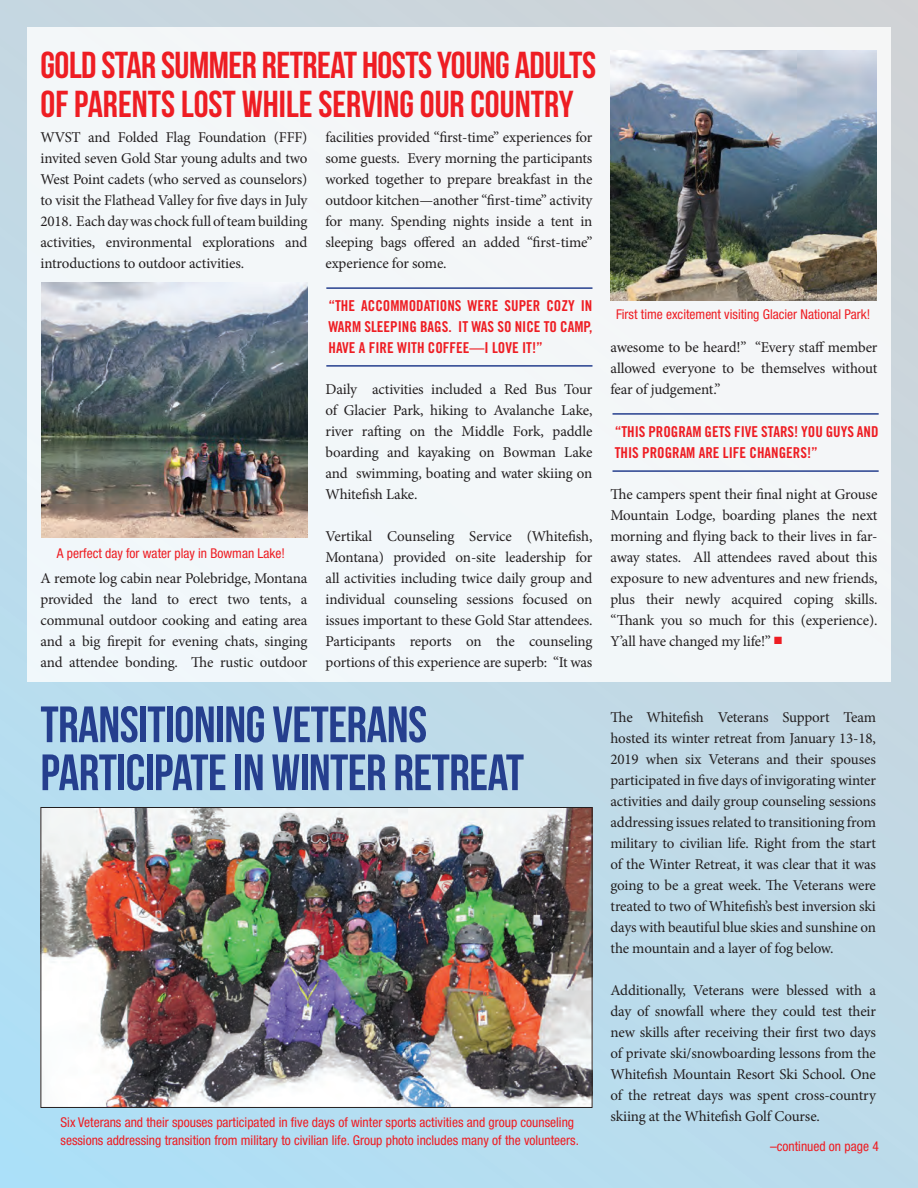
<style>
.page{position:relative;width:918px;height:1188px;background:#fff}
.page>*{position:absolute;margin:0;border:0;box-sizing:border-box;transform-origin:0 0}
.t1{font:51px/48px "Bebas Neue";letter-spacing:-.01em;color:#253f8e}
.t2{font:37.5px/39px "Bebas Neue";letter-spacing:-.015em;color:#ee1d23}
.t3{font:15px/21px "Minion Pro";letter-spacing:-.01em;color:#231f20;text-align:justify}
.t4{font:15px/21px "Trade Gothic LT Std Bd Cn 20";color:#ee1d23;text-align:justify}
.t5{font:condensed 13.5px/18px "Helvetica Neue";color:#ee1d23}
.s1{color:#ee1d23}
</style>
<div class="page">
<div style="left:0;top:0;width:918px;height:1188px;background:linear-gradient(to bottom,#cbd5dc,#b7dcee)"></div>
<div style="left:27px;top:27px;width:864px;height:654px;background:#f3f7f9"></div>
<img style="left:611px;top:50px;width:266px;height:250px">
<img style="left:41px;top:282px;width:266px;height:256px">
<hr style="left:326px;top:287px;width:266px;height:2px;background:#253f8e">
<hr style="left:326px;top:365px;width:266px;height:2px;background:#253f8e">
<img style="left:42px;top:809px;width:548px;height:297px">
<div style="left:40px;top:807px;width:552px;height:301px;border:1px solid #231f20"></div>
<hr style="left:613px;top:413px;width:266px;height:2px;background:#253f8e">
<hr style="left:613px;top:470px;width:266px;height:2px;background:#253f8e">
<h2 class="t2" style="left:40px;top:45px;width:557px">GOLD STAR SUMMER RETREAT HOSTS YOUNG ADULTS<br>OF PARENTS LOST WHILE SERVING OUR COUNTRY</h2>
<p class="t3" style="left:41px;top:127px;width:269px">WVST and Folded Flag Foundation (FFF) invited seven Gold Star young adults and two West Point cadets (who served as counselors) to visit the Flathead Valley for five days in July 2018. Each day was chock full of team building activities, environmental explorations and introductions to outdoor activities.</p>
<p class="t5" style="left:57px;top:544px;width:230px">A perfect day for water play in Bowman Lake!</p>
<p class="t3" style="left:41px;top:568px;width:269px">A remote log cabin near Polebridge, Montana provided the land to erect two tents, a communal outdoor cooking and eating area and a big firepit for evening chats, singing and attendee bonding. The rustic outdoor</p>
<p class="t3" style="left:326px;top:127px;width:269px">facilities provided “first-time” experiences for some guests. Every morning the participants worked together to prepare breakfast in the outdoor kitchen—another “first-time” activity for many. Spending nights inside a tent in sleeping bags offered an added “first-time” experience for some.</p>
<p class="t4" style="left:328px;top:295px;width:265px">“THE ACCOMMODATIONS WERE SUPER COZY IN WARM SLEEPING BAGS. IT WAS SO NICE TO CAMP, HAVE A FIRE WITH COFFEE—I LOVE IT!”</p>
<p class="t3" style="left:326px;top:379px;width:269px">Daily activities included a Red Bus Tour of Glacier Park, hiking to Avalanche Lake, river rafting on the Middle Fork, paddle boarding and kayaking on Bowman Lake and swimming, boating and water skiing on Whitefish Lake.</p>
<p class="t3" style="left:326px;top:526px;width:269px">Vertikal Counseling Service (Whitefish, Montana) provided on-site leadership for all activities including twice daily group and individual counseling sessions focused on issues important to these Gold Star attendees.<br>Participants reports on the counseling portions of this experience are superb: “It was</p>
<h1 class="t1" style="left:40px;top:700px;width:485px">TRANSITIONING VETERANS<br>PARTICIPATE IN WINTER RETREAT</h1>
<p class="t5" style="left:61px;top:1113px;width:520px">Six Veterans and their spouses participated in five days of winter sports activities and group counseling sessions addressing transition from military to civilian life. Group photo includes many of the volunteers.</p>
<p class="t5" style="left:616px;top:305px;width:256px">First time excitement visiting Glacier National Park!</p>
<p class="t3" style="left:611px;top:337px;width:268px">awesome to be heard!” “Every staff member allowed everyone to be themselves without fear of judgement.”</p>
<p class="t4" style="left:615px;top:421px;width:265px">“THIS PROGRAM GETS FIVE STARS! YOU GUYS AND<br>THIS PROGRAM ARE LIFE CHANGERS!”</p>
<p class="t3" style="left:611px;top:484px;width:269px">The campers spent their final night at Grouse Mountain Lodge, boarding planes the next morning and flying back to their lives in far&shy;away states. All attendees raved about this exposure to new adventures and new friends, plus their newly acquired coping skills. “Thank you so much for this (experience).<br>Y’all have changed my life!” <span class="s1">■</span></p>
<p class="t3" style="left:611px;top:707px;width:267px">The Whitefish Veterans Support Team hosted its winter retreat from January 13-18, 2019 when six Veterans and their spouses participated in five days of invigorating winter activities and daily group counseling sessions addressing issues related to transitioning from military to civilian life. Right from the start of the Winter Retreat, it was clear that it was going to be a great week. The Veterans were treated to two of Whitefish’s best inversion ski days with beautiful blue skies and sunshine on the mountain and a layer of fog below.</p>
<p class="t3" style="left:611px;top:980px;width:267px">Additionally, Veterans were blessed with a day of snowfall where they could test their new skills after receiving their first two days of private ski/snowboarding lessons from the Whitefish Mountain Resort Ski School. One of the retreat days was spent cross-country skiing at the Whitefish Golf Course.</p>
<p class="t5" style="left:770px;top:1137px;width:110px">–continued on page 4</p>
</div>
